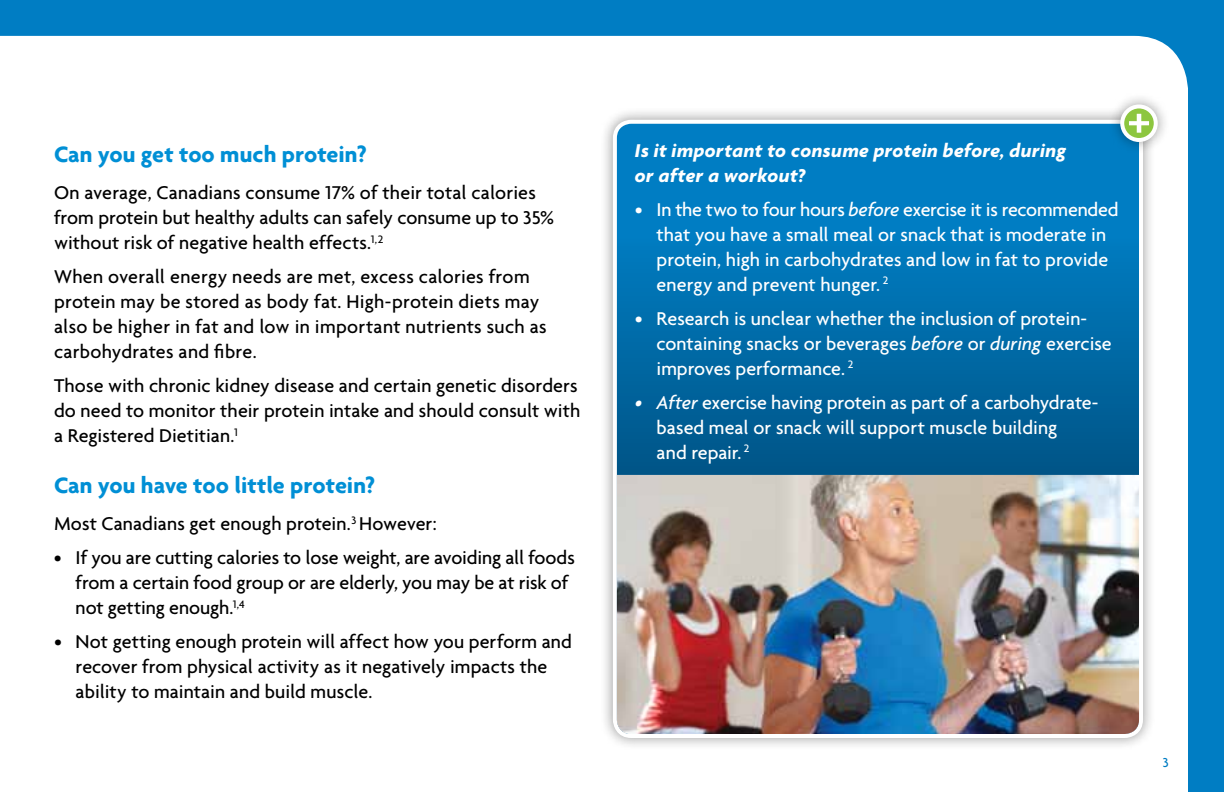
<style>
.page{position:relative;width:1224px;height:792px;background:#007dc3}
.page>*{position:absolute;margin:0;border:0;box-sizing:border-box;transform-origin:0 0}
.t1{font:700 24px "Agenda";color:#008fd5}
.t2{font:500 20px/25px "Agenda";letter-spacing:.005em;color:#000}
.t3{font:500 20px/25px "Agenda";color:#fff}
.t4{font:italic 700 20px/25px "Agenda";letter-spacing:.02em;color:#fff}
.t5{font:500 14px "Agenda";color:#007dc3}
.s1{font-style:italic}
</style>
<div class="page">
<div style="left:0;top:36px;width:1188px;height:756px;background:#fff"></div>
<div style="left:600px;top:107px;width:556px;height:644px;background:#000;opacity:.4"></div>
<svg style="left:615px;top:122px;width:526px;height:614px"></svg>
<div style="left:613px;top:120px;width:530px;height:618px;border:4px solid #fff;border-radius:16px"></div>
<img style="left:617px;top:475px;width:522px;height:259px">
<div style="left:1108px;top:92px;width:62px;height:62px;background:#000;opacity:.4"></div>
<svg style="left:1122px;top:106px;width:34px;height:34px"></svg>
<div style="left:1120px;top:104px;width:38px;height:38px;border:4px solid #fff;border-radius:50%"></div>
<svg style="left:1129px;top:114px;width:20px;height:19px"></svg>
<p class="t1" style="left:54px;top:140px;width:314px">Can you get too much protein?</p>
<p class="t2" style="left:54px;top:180px;width:502px">On average, Canadians consume 17% of their total calories from protein but healthy adults can safely consume up to 35% without risk of negative health effects.<sup>1,2</sup></p>
<p class="t2" style="left:54px;top:264px;width:494px">When overall energy needs are met, excess calories from protein may be stored as body fat. High-protein diets may also be higher in fat and low in important nutrients such as carbohydrates and fibre.</p>
<p class="t2" style="left:54px;top:373px;width:528px">Those with chronic kidney disease and certain genetic disorders do need to monitor their protein intake and should consult with a Registered Dietitian.<sup>1</sup></p>
<p class="t1" style="left:54px;top:471px;width:323px">Can you have too little protein?</p>
<p class="t2" style="left:54px;top:511px;width:384px">Most Canadians get enough protein.<sup>3</sup> However:</p>
<p class="t2" style="left:76px;top:545px;width:501px;text-indent:-22px">• If you are cutting calories to lose weight, are avoiding all foods from a certain food group or are elderly, you may be at risk of not getting enough.<sup>1,4</sup></p>
<p class="t2" style="left:76px;top:629px;width:498px;text-indent:-22px">• Not getting enough protein will affect how you perform and recover from physical activity as it negatively impacts the ability to maintain and build muscle.</p>
<p class="t4" style="left:635px;top:137px;width:433px">Is it important to consume protein before, during or after a workout?</p>
<p class="t3" style="left:656px;top:196px;width:463px;text-indent:-22px">• In the two to four hours <span class="s1">before</span> exercise it is recommended that you have a small meal or snack that is moderate in protein, high in carbohydrates and low in fat to provide energy and prevent hunger. <sup>2</sup></p>
<p class="t3" style="left:656px;top:305px;width:457px;text-indent:-22px">• Research is unclear whether the inclusion of protein&shy;containing snacks or beverages <span class="s1">before</span> or <span class="s1">during</span> exercise improves performance. <sup>2</sup></p>
<p class="t3" style="left:656px;top:389px;width:443px;text-indent:-22px"><span class="s1">• After</span> exercise having protein as part of a carbohydrate&shy;based meal or snack will support muscle building<br>and repair. <sup>2</sup></p>
<p class="t5" style="left:1163px;top:754px;width:7px">3</p>
</div>
